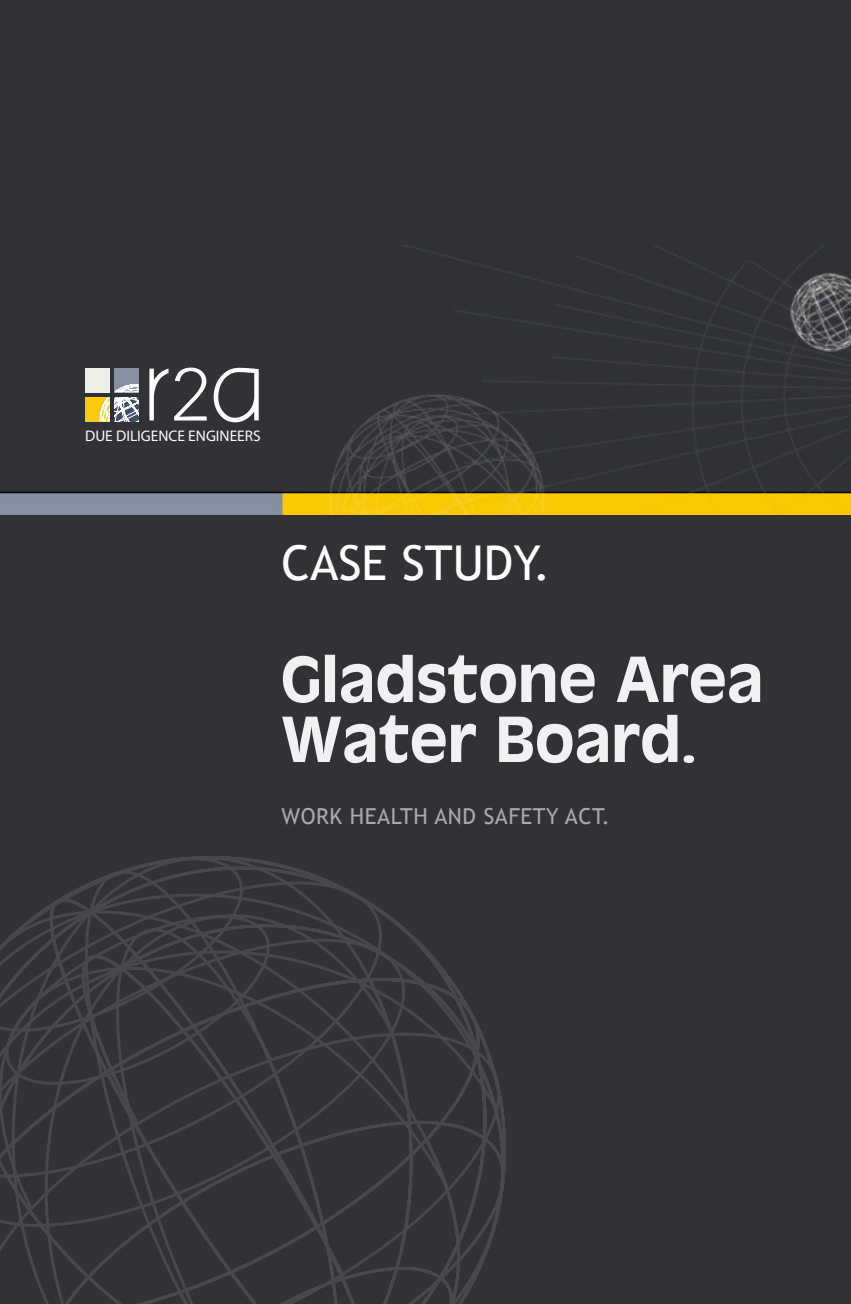
<style>
.page{position:relative;width:851px;height:1304px;background:#fff}
.page>*{position:absolute;margin:0;border:0;box-sizing:border-box;transform-origin:0 0}
.Heading_1_-_Section{font:68px/60px "Antique Olive";color:#f0f1f2}
.Heading_3____point{font:48px "Trebuchet MS";color:#fff}
.Heading_2{font:22px "Trebuchet MS";letter-spacing:.025em;color:#a8a9ad}
.t1{font:condensed 15.4px "Frutiger";color:#fcfcfc}
</style>
<div class="page">
<div style="left:0;top:0;width:850px;height:1304px;background:#303236"></div>
<img style="left:0;top:247px;width:850px;height:267px">
<svg style="left:149px;top:368px;width:110px;height:54px"></svg>
<div style="left:86px;top:368px;width:24px;height:24px;background:#eeede6"></div>
<div style="left:86px;top:397px;width:24px;height:24px;background:#fbca11"></div>
<div style="left:115px;top:368px;width:24px;height:24px;background:#8591a2"></div>
<svg style="left:96px;top:380px;width:43px;height:41px"></svg>
<div style="left:719px;top:230px;width:44px;height:31px;background:#303236"></div>
<svg style="left:0;top:856px;width:506px;height:448px"></svg>
<p class="t1" style="left:85px;top:428px;width:177px">DUE DILIGENCE ENGINEERS</p>
<p class="Heading_3____point" style="left:281px;top:534px;width:271px">CASE STUDY.</p>
<p class="Heading_1_-_Section" style="left:281px;top:650px;width:483px">Gladstone Area<br>Water Board.</p>
<p class="Heading_2" style="left:281px;top:803px;width:330px">WORK HEALTH AND SAFETY ACT.</p>
</div>
